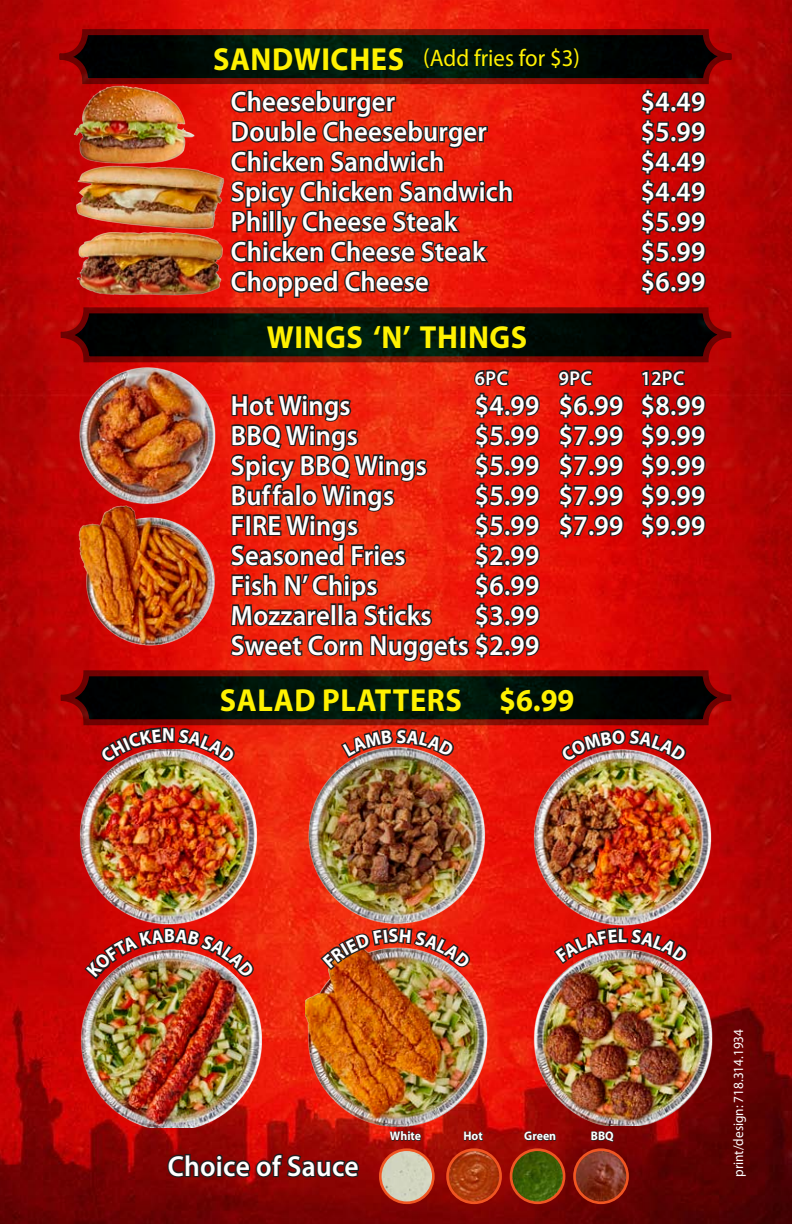
<style>
.page{position:relative;width:792px;height:1224px;background:#fff}
.page>*{position:absolute;margin:0;border:0;box-sizing:border-box;transform-origin:0 0}
.t1{font:700 32px "Myriad Pro";letter-spacing:.02em;color:#fff101;scale:.95 1}
.t2{font:600 29px "Myriad Pro";letter-spacing:.01em;color:#fff;scale:.95 1}
.t3{font:600 28px "Myriad Pro";letter-spacing:.01em;color:#fff;scale:.95 1}
.t4{font:24px "Myriad Pro";color:#fff101;scale:.95 1}
.t5{font:600 20px "Myriad Pro";letter-spacing:.02em;color:#fff;scale:.95 1}
.t6{font:14px "Myriad Pro";color:#fff;scale:.95 1}
.t7{font:700 12.4px "Myriad Pro";color:#fff;scale:.95 1}
.s1{font-weight:700;font-size:32px}
</style>
<div class="page">
<img style="left:0;top:0;width:792px;height:1224px">
<svg style="left:55px;top:27px;width:681px;height:59px"></svg>
<img style="left:79px;top:765px;width:179px;height:161px">
<img style="left:307px;top:765px;width:180px;height:160px">
<img style="left:80px;top:947px;width:182px;height:180px">
<img style="left:306px;top:947px;width:182px;height:180px">
<img style="left:531px;top:946px;width:181px;height:179px">
<img style="left:533px;top:765px;width:179px;height:162px">
<img style="left:380px;top:1150px;width:53px;height:53px;border-radius:27px">
<div style="left:379px;top:1148px;width:56px;height:56px;border:3px solid #f15622;border-radius:50%"></div>
<img style="left:448px;top:1150px;width:53px;height:53px;border-radius:27px">
<div style="left:446px;top:1148px;width:56px;height:56px;border:3px solid #f15622;border-radius:50%"></div>
<img style="left:511px;top:1150px;width:53px;height:53px;border-radius:27px">
<div style="left:510px;top:1148px;width:55px;height:56px;border:3px solid #f15622;border-radius:50%"></div>
<img style="left:575px;top:1150px;width:53px;height:53px;border-radius:27px">
<div style="left:573px;top:1148px;width:56px;height:56px;border:3px solid #f15622;border-radius:50%"></div>
<svg style="left:389px;top:1122px;width:33px;height:30px"></svg>
<svg style="left:463px;top:1131px;width:20px;height:10px"></svg>
<svg style="left:524px;top:1131px;width:32px;height:10px"></svg>
<svg style="left:591px;top:1131px;width:23px;height:12px"></svg>
<img style="left:166px;top:1104px;width:194px;height:75px">
<img style="left:83px;top:887px;width:173px;height:95px">
<img style="left:318px;top:926px;width:154px;height:46px">
<img style="left:552px;top:893px;width:138px;height:73px">
<img style="left:60px;top:32px;width:671px;height:733px">
<p class="t4" style="left:213px;top:43px;width:388px"><span class="s1">SANDWICHES</span> (Add fries for $3)</p>
<p class="t3" style="left:231px;top:84px;width:175px">Cheeseburger</p>
<p class="t3" style="left:641px;top:84px;width:69px">$4.49</p>
<p class="t3" style="left:231px;top:114px;width:271px">Double Cheeseburger</p>
<p class="t3" style="left:641px;top:114px;width:69px">$5.99</p>
<p class="t3" style="left:231px;top:144px;width:226px">Chicken Sandwich</p>
<p class="t3" style="left:641px;top:144px;width:69px">$4.49</p>
<p class="t3" style="left:231px;top:174px;width:299px">Spicy Chicken Sandwich</p>
<p class="t3" style="left:641px;top:174px;width:69px">$4.49</p>
<p class="t3" style="left:231px;top:204px;width:240px">Philly Cheese Steak</p>
<p class="t3" style="left:641px;top:204px;width:69px">$5.99</p>
<p class="t3" style="left:231px;top:234px;width:269px">Chicken Cheese Steak</p>
<p class="t3" style="left:641px;top:234px;width:69px">$5.99</p>
<p class="t3" style="left:231px;top:264px;width:210px">Chopped Cheese</p>
<p class="t3" style="left:641px;top:264px;width:69px">$6.99</p>
<p class="t1" style="left:267px;top:316px;width:276px">WINGS ‘N’ THINGS</p>
<p class="t5" style="left:475px;top:365px;width:36px">6PC</p>
<p class="t5" style="left:559px;top:365px;width:36px">9PC</p>
<p class="t5" style="left:641px;top:365px;width:47px">12PC</p>
<p class="t3" style="left:231px;top:387px;width:128px">Hot Wings</p>
<p class="t3" style="left:475px;top:387px;width:244px">$4.99 $6.99 $8.99</p>
<p class="t3" style="left:231px;top:417px;width:135px">BBQ Wings</p>
<p class="t3" style="left:475px;top:417px;width:244px">$5.99 $7.99 $9.99</p>
<p class="t3" style="left:231px;top:447px;width:208px">Spicy BBQ Wings</p>
<p class="t3" style="left:475px;top:447px;width:244px">$5.99 $7.99 $9.99</p>
<p class="t3" style="left:231px;top:477px;width:173px">Buffalo Wings</p>
<p class="t3" style="left:475px;top:477px;width:244px">$5.99 $7.99 $9.99</p>
<p class="t3" style="left:231px;top:507px;width:135px">FIRE Wings</p>
<p class="t3" style="left:475px;top:507px;width:244px">$5.99 $7.99 $9.99</p>
<p class="t3" style="left:231px;top:537px;width:185px">Seasoned Fries</p>
<p class="t3" style="left:475px;top:537px;width:69px">$2.99</p>
<p class="t3" style="left:231px;top:567px;width:156px">Fish N’ Chips</p>
<p class="t3" style="left:475px;top:567px;width:69px">$6.99</p>
<p class="t3" style="left:231px;top:597px;width:213px">Mozzarella Sticks</p>
<p class="t3" style="left:475px;top:597px;width:69px">$3.99</p>
<p class="t3" style="left:231px;top:627px;width:326px">Sweet Corn Nuggets $2.99</p>
<p class="t1" style="left:220px;top:679px;width:375px">SALAD PLATTERS $6.99</p>
<p class="t2" style="left:168px;top:1148px;width:202px">Choice of Sauce</p>
<p class="t7" style="left:390px;top:1128px;width:34px">White</p>
<p class="t7" style="left:463px;top:1128px;width:22px">Hot</p>
<p class="t7" style="left:524px;top:1128px;width:35px">Green</p>
<p class="t7" style="left:591px;top:1128px;width:26px">BBQ</p>
<p class="t6" style="left:730px;top:1177px;width:157px;rotate:-90deg">print/design: 718.314.1934</p>
</div>
